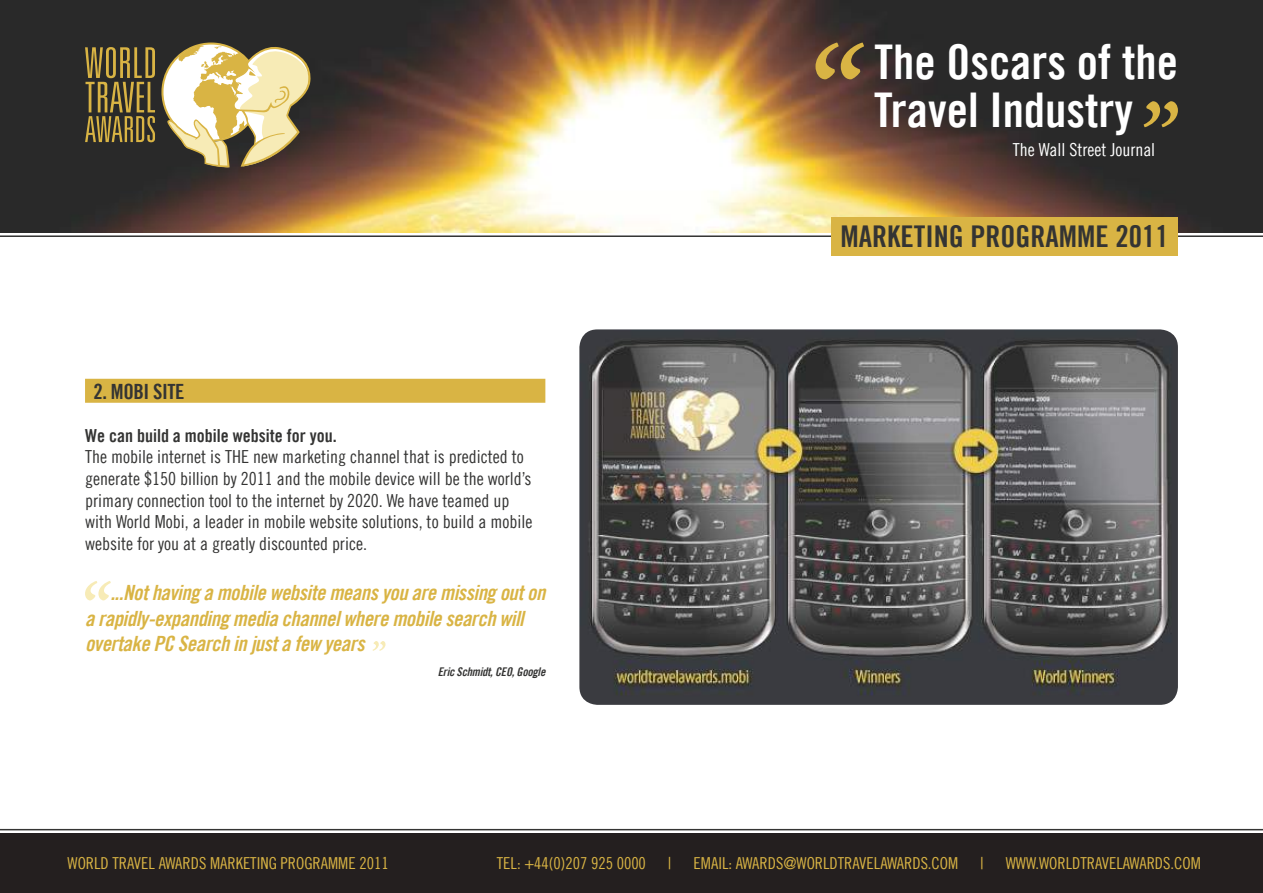
<style>
.page{position:relative;width:1263px;height:893px;background:#fff}
.page>*{position:absolute;margin:0;border:0;box-sizing:border-box;transform-origin:0 0}
.t1{font:47.85px/47.8px "Trade Gothic LT Bold Cond Twenty";color:#fff}
.t2{font:30px "Trade Gothic LT Bold Cond Twenty";color:#343433}
.t3{font:21px/25.2px "Trade Gothic LT Bold Cond Twenty Obl";letter-spacing:-.02em;color:#d9b444}
.t4{font:21px "Trade Gothic LT Bold Cond Twenty";letter-spacing:-.02em;color:#343433}
.t5{font:18px/21.6px "Trade Gothic LT Cond Eighteen";color:#343433}
.t6{font:18px "Trade Gothic LT Bold Cond Twenty";color:#343433}
.t7{font:18px "Trade Gothic LT Cond Eighteen";color:#fff}
.t8{font:16.5px "Trade Gothic LT Cond Eighteen";color:#d9b444}
.t9{font:12px "Trade Gothic LT Bold Cond Twenty Obl";letter-spacing:-.02em;color:#343433}
</style>
<div class="page">
<img style="left:0;top:0;width:1263px;height:233px">
<svg style="left:85px;top:47px;width:70px;height:95px"></svg>
<svg style="left:161px;top:43px;width:151px;height:124px"></svg>
<hr style="left:0;top:235px;width:1263px;height:2px;background:#343433">
<svg style="left:815px;top:43px;width:49px;height:36px"></svg>
<svg style="left:1143px;top:101px;width:35px;height:26px"></svg>
<div style="left:831px;top:217px;width:347px;height:39px;background:#d9b444"></div>
<div style="left:0;top:833px;width:1263px;height:60px;background:#241f1f"></div>
<hr style="left:0;top:829px;width:1263px;height:1px;background:#343433">
<div style="left:85px;top:379px;width:460px;height:24px;background:#d9b444"></div>
<svg style="left:85px;top:581px;width:26px;height:19px"></svg>
<svg style="left:372px;top:641px;width:13px;height:10px"></svg>
<img style="left:579px;top:329px;width:599px;height:376px">
<h1 class="t1" style="left:874px;top:38px;width:305px">The Oscars of the<br>Travel Industry</h1>
<p class="t7" style="left:1013px;top:139px;width:144px">The Wall Street Journal</p>
<p class="t4" style="left:94px;top:378px;width:93px">2. MOBI SITE</p>
<p class="t6" style="left:85px;top:424px;width:253px">We can build a mobile website for you.</p>
<p class="t5" style="left:85px;top:446px;width:449px">The mobile internet is THE new marketing channel that is predicted to generate $150 billion by 2011 and the mobile device will be the world’s primary connection tool to the internet by 2020. We have teamed up with World Mobi, a leader in mobile website solutions, to build a mobile website for you at a greatly discounted price.</p>
<p class="t3" style="left:85px;top:580px;width:462px;text-indent:25px">...Not having a mobile website means you are missing out on a rapidly-expanding media channel where mobile search will overtake PC Search in just a few years</p>
<p class="t9" style="left:438px;top:664px;width:109px">Eric Schmidt, CEO, Google</p>
<h2 class="t2" style="left:840px;top:218px;width:330px">MARKETING PROGRAMME 2011</h2>
<p class="t8" style="left:68px;top:853px;width:323px">WORLD TRAVEL AWARDS MARKETING PROGRAMME 2011</p>
<p class="t8" style="left:497px;top:853px;width:151px">TEL: +44(0)207 925 0000</p>
<p class="t8" style="left:668px;top:853px;width:5px">|</p>
<p class="t8" style="left:694px;top:853px;width:266px">EMAIL: AWARDS@WORLDTRAVELAWARDS.COM</p>
<p class="t8" style="left:980px;top:853px;width:5px">|</p>
<p class="t8" style="left:1006px;top:853px;width:196px">WWW.WORLDTRAVELAWARDS.COM</p>
</div>
